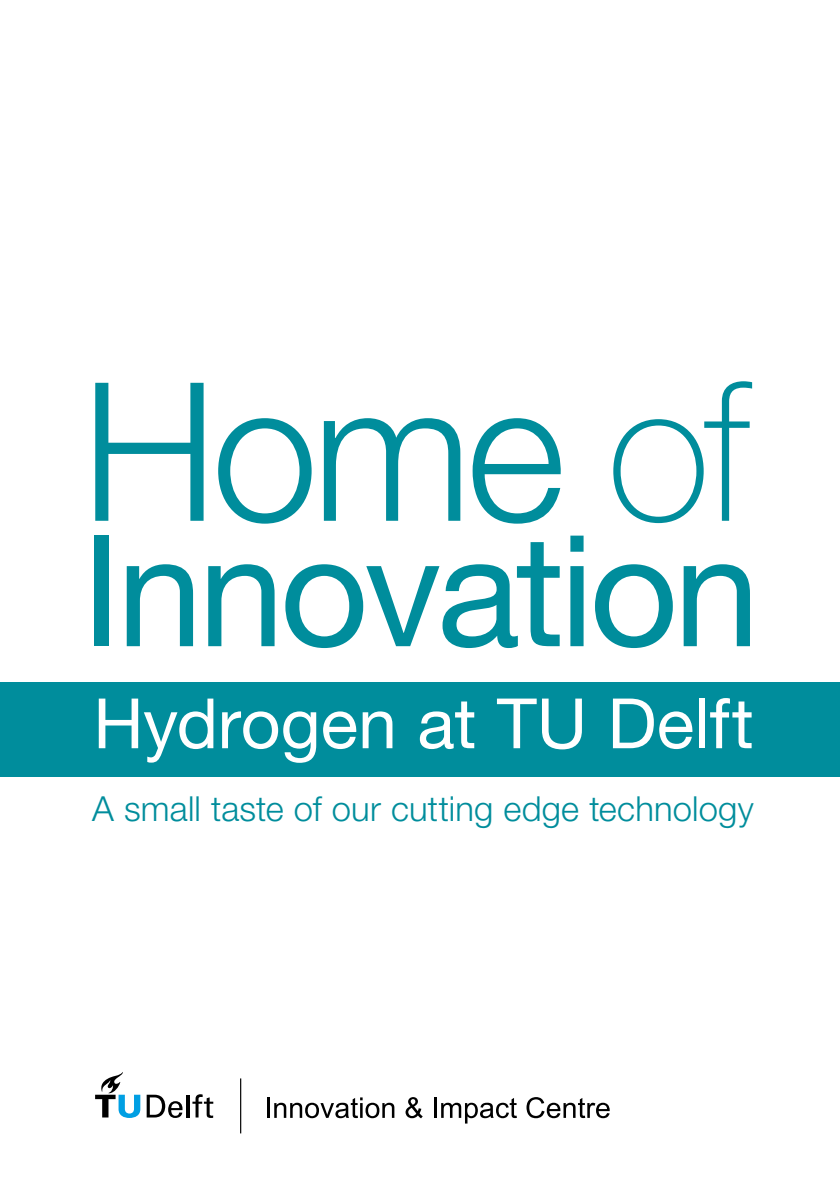
<style>
.page{position:relative;width:840px;height:1191px;background:#fff}
.page>*{position:absolute;margin:0;border:0;box-sizing:border-box;transform-origin:0 0}
.t1{font:300 193.2px "Helvetica Neue LT Std";color:#008d9c}
.t2{font:154.8px "Helvetica Neue LT Std";letter-spacing:-.03em;color:#008d9c}
.t3{font:69.6px "Helvetica Neue LT Std";color:#fff}
.t4{font:300 34.6px "Helvetica Neue LT Std";letter-spacing:.005em;color:#008d9c}
.s1{font-weight:100}
</style>
<div class="page">
<div style="left:0;top:682px;width:839px;height:94px;background:#008d9c"></div>
<hr style="left:267px;top:1097px;width:3px;height:20px;background:#000">
<svg style="left:274px;top:1097px;width:120px;height:21px"></svg>
<svg style="left:405px;top:1097px;width:17px;height:21px"></svg>
<hr style="left:434px;top:1097px;width:2px;height:20px;background:#000">
<svg style="left:441px;top:1098px;width:75px;height:25px"></svg>
<svg style="left:526px;top:1097px;width:83px;height:21px"></svg>
<svg style="left:95px;top:1072px;width:45px;height:46px"></svg>
<hr style="left:186px;top:1094px;width:3px;height:23px;background:#000">
<svg style="left:192px;top:1094px;width:21px;height:24px"></svg>
<svg style="left:146px;top:1094px;width:36px;height:24px"></svg>
<hr style="left:240px;top:1078px;width:1px;height:55px;background:#000">
<h1 class="t1" style="left:81px;top:334px;width:670px">Home <span class="s1">of</span></h1>
<h2 class="t2" style="left:81px;top:499px;width:679px">Innovation</h2>
<h3 class="t3" style="left:93px;top:682px;width:661px">Hydrogen at TU Delft</h3>
<p class="t4" style="left:92px;top:787px;width:662px">A small taste of our cutting edge technology</p>
</div>
